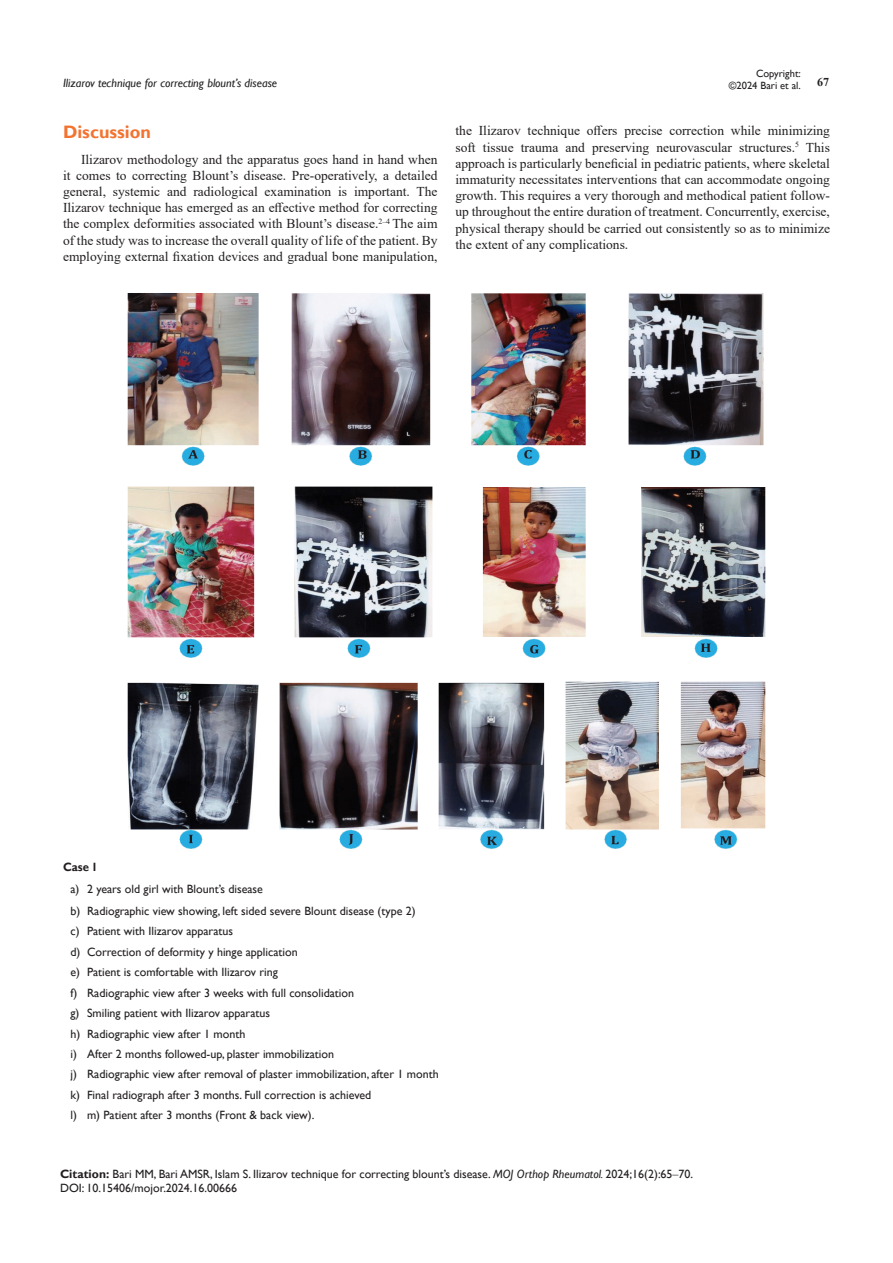
<style>
.page{position:relative;width:893px;height:1263px;background:#fff}
.page>*{position:absolute;margin:0;border:0;box-sizing:border-box;transform-origin:0 0}
.List_Paragraph{font:700 18px "Gill Sans";color:#f37331}
.t1{font:13.5px/16.2px "Times New Roman";color:#231f20;text-align:justify}
.Citation{font:12px "Gill Sans";color:#231f20}
.t2{font:italic 12px "Gill Sans";color:#231f20}
.heading_1{font:700 12px "Gill Sans";color:#231f20;scale:.95 1}
.t3{font:700 12px "Times New Roman";color:#231f20}
.t4{font:10.5px/12.6px "Gill Sans";color:#231f20;text-align:right}
.s1{font-weight:700}
.s2{font-style:italic}
.s3{font-family:"Times New Roman"}
</style>
<div class="page">
<img style="left:127px;top:293px;width:639px;height:556px">
<p class="t4" style="left:729px;top:67px;width:73px">Copyright: ©2024 Bari et al.</p>
<p class="t2" style="left:63px;top:76px;width:216px">Ilizarov technique for correcting blount’s disease</p>
<p class="t3" style="left:817px;top:73px;width:13px">67</p>
<p class="List_Paragraph" style="left:63px;top:122px;width:89px">Discussion</p>
<p class="t1" style="left:63px;top:151px;width:376px;text-indent:18px">Ilizarov methodology and the apparatus goes hand in hand when it comes to correcting Blount’s disease. Pre-operatively, a detailed general, systemic and radiological examination is important. The Ilizarov technique has emerged as an effective method for correcting the complex deformities associated with Blount’s disease.<sup>2–4</sup> The aim of the study was to increase the overall quality of life of the patient. By employing external fixation devices and gradual bone manipulation,</p>
<p class="t1" style="left:455px;top:122px;width:376px">the Ilizarov technique offers precise correction while minimizing soft tissue trauma and preserving neurovascular structures.<sup>5</sup> This approach is particularly beneficial in pediatric patients, where skeletal immaturity necessitates interventions that can accommodate ongoing growth. This requires a very thorough and methodical patient follow&shy;up throughout the entire duration of treatment. Concurrently, exercise, physical therapy should be carried out consistently so as to minimize the extent of any complications.</p>
<p class="heading_1" style="left:63px;top:860px;width:38px">Case 1</p>
<p class="Citation" style="left:70px;top:882px;width:194px">a) 2 years old girl with Blount’s disease</p>
<p class="Citation" style="left:70px;top:904px;width:347px">b) Radiographic view showing, left sided severe Blount disease (type 2)</p>
<p class="Citation" style="left:70px;top:924px;width:164px">c) Patient with Ilizarov apparatus</p>
<p class="Citation" style="left:70px;top:945px;width:229px">d) Correction of deformity y hinge application</p>
<p class="Citation" style="left:70px;top:965px;width:209px">e) Patient is comfortable with Ilizarov ring</p>
<p class="Citation" style="left:70px;top:986px;width:285px">f) Radiographic view after 3 weeks with full consolidation</p>
<p class="Citation" style="left:70px;top:1006px;width:201px">g) Smiling patient with Ilizarov apparatus</p>
<p class="Citation" style="left:70px;top:1026px;width:176px">h) Radiographic view after 1 month</p>
<p class="Citation" style="left:70px;top:1047px;width:265px">i) After 2 months followed-up, plaster immobilization</p>
<p class="Citation" style="left:70px;top:1067px;width:370px">j) Radiographic view after removal of plaster immobilization, after 1 month</p>
<p class="Citation" style="left:70px;top:1088px;width:302px">k) Final radiograph after 3 months. Full correction is achieved</p>
<p class="Citation" style="left:70px;top:1108px;width:245px">l) m) Patient after 3 months (Front &amp; back view).</p>
<p class="Citation" style="left:60px;top:1167px;width:635px"><span class="s1">Citation:</span> Bari MM, Bari AMSR, Islam S. Ilizarov technique for correcting blount’s disease. <span class="s2">MOJ Orthop Rheumatol.</span> 2024;16(2):65<span class="s3">‒</span>70.</p>
<p class="Citation" style="left:60px;top:1181px;width:179px">DOI: 10.15406/mojor.2024.16.00666</p>
</div>
